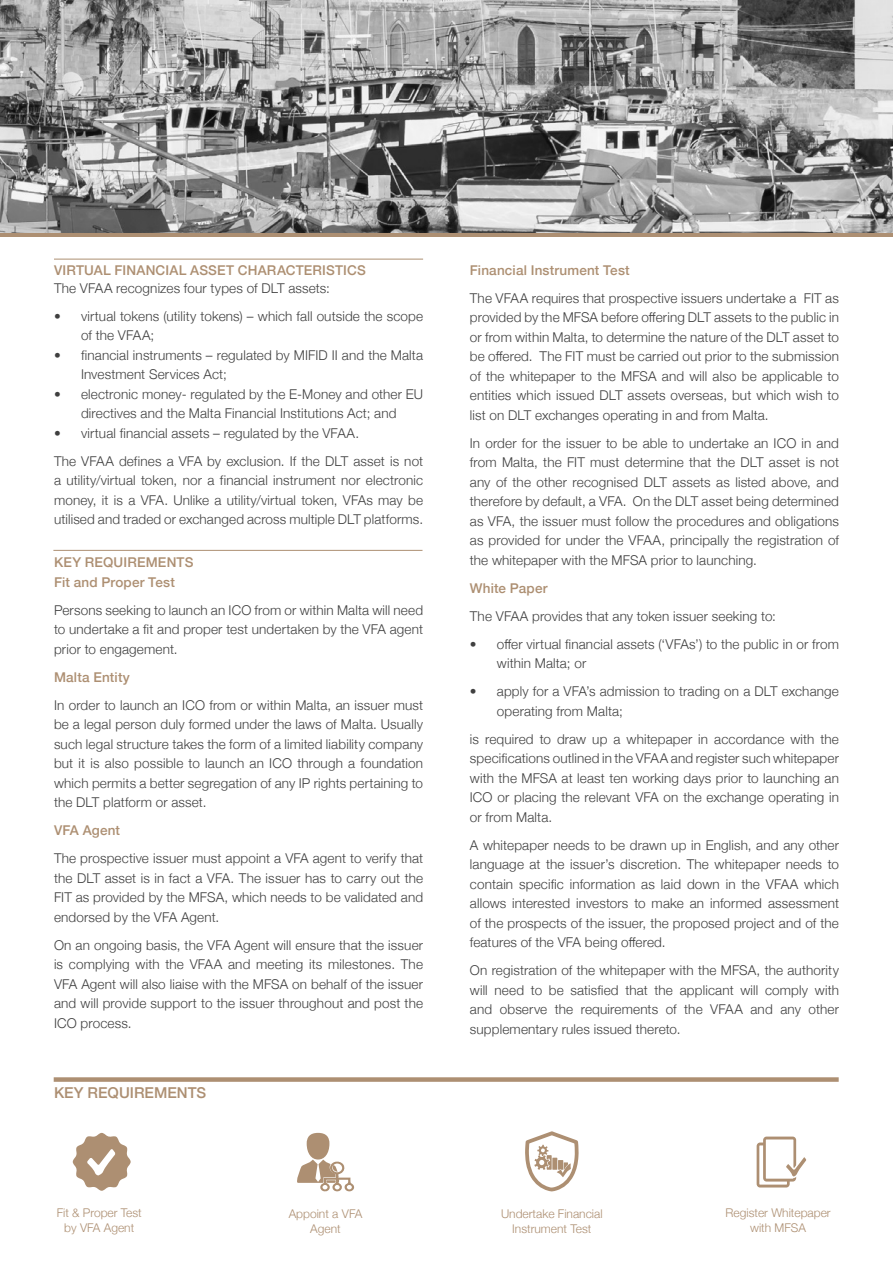
<style>
.page{position:relative;width:893px;height:1263px;background:#fff}
.page>*{position:absolute;margin:0;border:0;box-sizing:border-box;transform-origin:0 0}
.t1{font:500 15px "Helvetica Neue";color:#ad8f72}
.t2{font:300 13.5px/19.5px "Helvetica Neue";letter-spacing:.01em;color:#404040;text-align:justify}
.t3{font:500 13.5px "Helvetica Neue";letter-spacing:.015em;color:#ad8f72}
.t4{font:300 12px/14.4px "Helvetica Neue";color:#ad8f72;text-align:center}
</style>
<div class="page">
<svg style="left:0;top:232px;width:893px;height:5px;background:#a08871"></svg>
<div style="left:54px;top:1077px;width:785px;height:5px;background:#ad8f72"></div>
<img style="left:0;top:0;width:893px;height:232px">
<hr style="left:53px;top:550px;width:369px;height:1px;background:#ad8f72">
<hr style="left:54px;top:259px;width:369px;height:1px;background:#ad8f72">
<svg style="left:73px;top:1133px;width:58px;height:58px"></svg>
<svg style="left:757px;top:1136px;width:50px;height:51px"></svg>
<div style="left:307px;top:1133px;width:22px;height:26px;background:#ad8f72;border-radius:11px"></div>
<svg style="left:297px;top:1159px;width:57px;height:33px"></svg>
<svg style="left:525px;top:1131px;width:54px;height:60px"></svg>
<p class="t3" style="left:54px;top:259px;width:313px">VIRTUAL FINANCIAL ASSET CHARACTERISTICS</p>
<p class="t2" style="left:54px;top:277px;width:277px">The VFAA recognizes four types of DLT assets:</p>
<p class="t2" style="left:81px;top:305px;width:344px;text-indent:-27px">• virtual tokens (utility tokens) – which fall outside the scope of the VFAA;</p>
<p class="t2" style="left:81px;top:344px;width:344px;text-indent:-27px">• financial instruments – regulated by MIFID II and the Malta<br>Investment Services Act;</p>
<p class="t2" style="left:54px;top:383px;width:371px;text-align:center">• electronic money- regulated by the E-Money and other EU directives and the Malta Financial Institutions Act; and</p>
<p class="t2" style="left:54px;top:422px;width:307px">• virtual financial assets – regulated by the VFAA.</p>
<p class="t2" style="left:54px;top:450px;width:371px">The VFAA defines a VFA by exclusion. If the DLT asset is not a utility/virtual token, nor a financial instrument nor electronic money, it is a VFA. Unlike a utility/virtual token, VFAs may be utilised and traded or exchanged across multiple DLT platforms.</p>
<p class="t3" style="left:54px;top:551px;width:141px">KEY REQUIREMENTS</p>
<p class="t3" style="left:54px;top:571px;width:122px">Fit and Proper Test</p>
<p class="t2" style="left:54px;top:599px;width:371px">Persons seeking to launch an ICO from or within Malta will need to undertake a fit and proper test undertaken by the VFA agent prior to engagement.</p>
<p class="t3" style="left:54px;top:666px;width:77px">Malta Entity</p>
<p class="t2" style="left:54px;top:694px;width:371px">In order to launch an ICO from or within Malta, an issuer must be a legal person duly formed under the laws of Malta. Usually such legal structure takes the form of a limited liability company but it is also possible to launch an ICO through a foundation which permits a better segregation of any IP rights pertaining to the DLT platform or asset.</p>
<p class="t3" style="left:54px;top:819px;width:68px">VFA Agent</p>
<p class="t2" style="left:54px;top:847px;width:371px">The prospective issuer must appoint a VFA agent to verify that the DLT asset is in fact a VFA. The issuer has to carry out the FIT as provided by the MFSA, which needs to be validated and endorsed by the VFA Agent.</p>
<p class="t2" style="left:54px;top:934px;width:371px">On an ongoing basis, the VFA Agent will ensure that the issuer is complying with the VFAA and meeting its milestones. The VFA Agent will also liaise with the MFSA on behalf of the issuer and will provide support to the issuer throughout and post the ICO process.</p>
<p class="t1" style="left:54px;top:1080px;width:154px">KEY REQUIREMENTS</p>
<p class="t3" style="left:470px;top:259px;width:161px">Financial Instrument Test</p>
<p class="t2" style="left:470px;top:287px;width:371px">The VFAA requires that prospective issuers undertake a FIT as provided by the MFSA before offering DLT assets to the public in or from within Malta, to determine the nature of the DLT asset to be offered. The FIT must be carried out prior to the submission of the whitepaper to the MFSA and will also be applicable to entities which issued DLT assets overseas, but which wish to list on DLT exchanges operating in and from Malta.</p>
<p class="t2" style="left:470px;top:432px;width:371px">In order for the issuer to be able to undertake an ICO in and from Malta, the FIT must determine that the DLT asset is not any of the other recognised DLT assets as listed above, and therefore by default, a VFA. On the DLT asset being determined as VFA, the issuer must follow the procedures and obligations as provided for under the VFAA, principally the registration of the whitepaper with the MFSA prior to launching.</p>
<p class="t3" style="left:470px;top:577px;width:79px">White Paper</p>
<p class="t2" style="left:470px;top:605px;width:308px">The VFAA provides that any token issuer seeking to:</p>
<p class="t2" style="left:497px;top:633px;width:344px;text-indent:-27px">• offer virtual financial assets (‘VFAs’) to the public in or from within Malta; or</p>
<p class="t2" style="left:497px;top:681px;width:344px;text-indent:-27px">• apply for a VFA’s admission to trading on a DLT exchange operating from Malta;</p>
<p class="t2" style="left:470px;top:728px;width:371px">is required to draw up a whitepaper in accordance with the specifications outlined in the VFAA and register such whitepaper with the MFSA at least ten working days prior to launching an ICO or placing the relevant VFA on the exchange operating in or from Malta.</p>
<p class="t2" style="left:470px;top:834px;width:371px">A whitepaper needs to be drawn up in English, and any other language at the issuer’s discretion. The whitepaper needs to contain specific information as laid down in the VFAA which allows interested investors to make an informed assessment of the prospects of the issuer, the proposed project and of the features of the VFA being offered.</p>
<p class="t2" style="left:470px;top:960px;width:371px">On registration of the whitepaper with the MFSA, the authority will need to be satisfied that the applicant will comply with and observe the requirements of the VFAA and any other supplementary rules issued thereto.</p>
<p class="t4" style="left:57px;top:1205px;width:87px">Fit &amp; Proper Test by VFA Agent</p>
<p class="t4" style="left:725px;top:1205px;width:107px">Register Whitepaper with MFSA</p>
<p class="t4" style="left:289px;top:1206px;width:75px">Appoint a VFA<br>Agent</p>
<p class="t4" style="left:501px;top:1206px;width:103px">Undertake Financial<br>Instrument Test</p>
</div>
